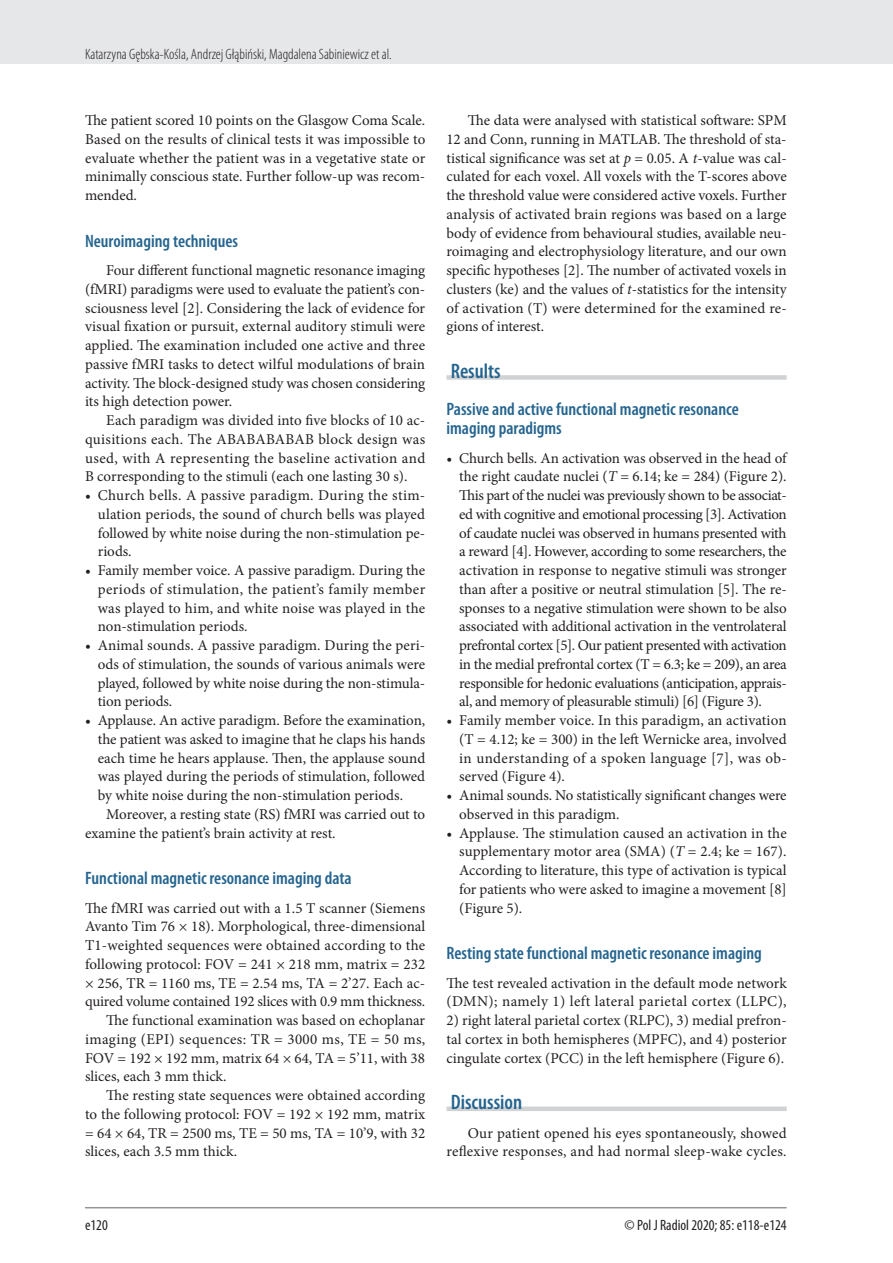
<style>
.page{position:relative;width:893px;height:1263px;background:#fff}
.page>*{position:absolute;margin:0;border:0;box-sizing:border-box;transform-origin:0 0}
.t1{font:600 condensed 21px "Myriad Pro";color:#24648f}
.t2{font:600 condensed 18px/18.8px "Myriad Pro";color:#24648f}
.t3{font:15px/18.8px "Minion Pro";color:#231f20;text-align:justify}
.t4{font:300 condensed 15px "Myriad Pro";color:#231f20}
.t5{font:15px "Minion Pro";letter-spacing:.025em;color:#231f20}
.t6{font:condensed 15px "Myriad Pro";color:#231f20}
.s1{font-style:italic}
</style>
<div class="page">
<div style="left:0;top:0;width:893px;height:64px;background:#e6e7e9"></div>
<hr style="left:85px;top:1207px;width:702px;height:1px;background:#939598">
<div style="left:446px;top:375px;width:341px;height:5px;background:#d1d2d4"></div>
<div style="left:446px;top:1106px;width:341px;height:5px;background:#d1d2d4"></div>
<p class="t4" style="left:85px;top:45px;width:308px">Katarzyna Gębska-Kośla, Andrzej Głąbiński, Magdalena Sabiniewicz et al.</p>
<p class="t3" style="left:85px;top:111px;width:342px">The patient scored 10 points on the Glasgow Coma Scale.<br>Based on the results of clinical tests it was impossible to evaluate whether the patient was in a vegetative state or minimally conscious state. Further follow-up was recom&shy;mended.</p>
<p class="t2" style="left:85px;top:231px;width:154px">Neuroimaging techniques</p>
<p class="t3" style="left:85px;top:261px;width:342px;text-indent:21px">Four different functional magnetic resonance imaging (fMRI) paradigms were used to evaluate the patient’s con&shy;sciousness level [2]. Considering the lack of evidence for visual fixation or pursuit, external auditory stimuli were applied. The examination included one active and three passive fMRI tasks to detect wilful modulations of brain activity. The block-designed study was chosen considering its high detection power.</p>
<p class="t3" style="left:85px;top:411px;width:342px;text-indent:21px">Each paradigm was divided into five blocks of 10 ac&shy;quisitions each. The ABABABABAB block design was used, with A representing the baseline activation and B corresponding to the stimuli (each one lasting 30 s).</p>
<p class="t3" style="left:98px;top:486px;width:329px;text-indent:-13px">• Church bells. A passive paradigm. During the stim&shy;ulation periods, the sound of church bells was played followed by white noise during the non-stimulation pe&shy;riods.</p>
<p class="t3" style="left:98px;top:561px;width:329px;text-indent:-13px">• Family member voice. A passive paradigm. During the periods of stimulation, the patient’s family member was played to him, and white noise was played in the non-stimulation periods.</p>
<p class="t3" style="left:98px;top:636px;width:329px;text-indent:-13px">• Animal sounds. A passive paradigm. During the peri&shy;ods of stimulation, the sounds of various animals were played, followed by white noise during the non-stimula&shy;tion periods.</p>
<p class="t3" style="left:85px;top:711px;width:342px">• Applause. An active paradigm. Before the examination,</p>
<p class="t3" style="left:98px;top:730px;width:329px">the patient was asked to imagine that he claps his hands</p>
<p class="t3" style="left:98px;top:748px;width:329px">each time he hears applause. Then, the applause sound</p>
<p class="t3" style="left:98px;top:767px;width:329px">was played during the periods of stimulation, followed</p>
<p class="t3" style="left:98px;top:786px;width:307px">by white noise during the non-stimulation periods.</p>
<p class="t3" style="left:106px;top:805px;width:320px">Moreover, a resting state (RS) fMRI was carried out to</p>
<p class="t3" style="left:85px;top:823px;width:252px">examine the patient’s brain activity at rest.</p>
<p class="t2" style="left:85px;top:868px;width:268px">Functional magnetic resonance imaging data</p>
<p class="t3" style="left:85px;top:898px;width:342px">The fMRI was carried out with a 1.5 T scanner (Siemens</p>
<p class="t3" style="left:85px;top:917px;width:342px">Avanto Tim 76 × 18). Morphological, three-dimensional</p>
<p class="t3" style="left:85px;top:936px;width:342px">T1-weighted sequences were obtained according to the</p>
<p class="t3" style="left:85px;top:955px;width:342px">following protocol: FOV = 241 × 218 mm, matrix = 232</p>
<p class="t3" style="left:85px;top:973px;width:342px">× 256, TR = 1160 ms, TE = 2.54 ms, TA = 2’27. Each ac-</p>
<p class="t3" style="left:85px;top:992px;width:342px">quired volume contained 192 slices with 0.9 mm thickness.</p>
<p class="t3" style="left:106px;top:1011px;width:320px">The functional examination was based on echoplanar</p>
<p class="t5" style="left:85px;top:1029px;width:342px">imaging (EPI) sequences: TR = 3000 ms, TE = 50 ms,</p>
<p class="t3" style="left:85px;top:1048px;width:341px">FOV = 192 × 192 mm, matrix 64 × 64, TA = 5’11, with 38</p>
<p class="t3" style="left:85px;top:1067px;width:143px">slices, each 3 mm thick.</p>
<p class="t3" style="left:106px;top:1086px;width:320px">The resting state sequences were obtained according</p>
<p class="t3" style="left:85px;top:1105px;width:342px">to the following protocol: FOV = 192 × 192 mm, matrix</p>
<p class="t3" style="left:85px;top:1123px;width:342px">= 64 × 64, TR = 2500 ms, TE = 50 ms, TA = 10’9, with 32</p>
<p class="t3" style="left:85px;top:1142px;width:154px">slices, each 3.5 mm thick.</p>
<p class="t3" style="left:446px;top:111px;width:342px;text-indent:21px">The data were analysed with statistical software: SPM 12 and Conn, running in MATLAB. The threshold of sta&shy;tistical significance was set at <span class="s1">p</span> = 0.05. A <span class="s1">t</span>-value was cal&shy;culated for each voxel. All voxels with the T-scores above the threshold value were considered active voxels. Further analysis of activated brain regions was based on a large body of evidence from behavioural studies, available neu&shy;roimaging and electrophysiology literature, and our own specific hypotheses [2]. The number of activated voxels in clusters (ke) and the values of <span class="s1">t</span>-statistics for the intensity of activation (T) were determined for the examined re&shy;gions of interest.</p>
<h1 class="t1" style="left:451px;top:358px;width:51px">Results</h1>
<p class="t2" style="left:446px;top:400px;width:294px">Passive and active functional magnetic resonance imaging paradigms</p>
<p class="t3" style="left:459px;top:448px;width:329px;text-indent:-13px">• Church bells. An activation was observed in the head of the right caudate nuclei (<span class="s1">T</span> = 6.14; ke = 284) (Figure 2).<br>This part of the nuclei was previously shown to be associat&shy;ed with cognitive and emotional processing [3]. Activation of caudate nuclei was observed in humans presented with a reward [4]. However, according to some researchers, the activation in response to negative stimuli was stronger than after a positive or neutral stimulation [5]. The re&shy;sponses to a negative stimulation were shown to be also associated with additional activation in the ventrolateral prefrontal cortex [5]. Our patient presented with activation in the medial prefrontal cortex (T = 6.3; ke = 209), an area responsible for hedonic evaluations (anticipation, apprais&shy;al, and memory of pleasurable stimuli) [6] (Figure 3).</p>
<p class="t3" style="left:459px;top:711px;width:329px;text-indent:-13px">• Family member voice. In this paradigm, an activation (T = 4.12; ke = 300) in the left Wernicke area, involved in understanding of a spoken language [7], was ob&shy;served (Figure 4).</p>
<p class="t3" style="left:459px;top:786px;width:329px;text-indent:-13px">• Animal sounds. No statistically significant changes were observed in this paradigm.</p>
<p class="t3" style="left:459px;top:823px;width:329px;text-indent:-13px">• Applause. The stimulation caused an activation in the supplementary motor area (SMA) (<span class="s1">T</span> = 2.4; ke = 167).<br>According to literature, this type of activation is typical for patients who were asked to imagine a movement [8] (Figure 5).</p>
<p class="t2" style="left:446px;top:943px;width:317px">Resting state functional magnetic resonance imaging</p>
<p class="t3" style="left:446px;top:973px;width:342px">The test revealed activation in the default mode network (DMN); namely 1) left lateral parietal cortex (LLPC),</p>
<p class="t3" style="left:446px;top:1011px;width:342px">2) right lateral parietal cortex (RLPC), 3) medial prefron&shy;tal cortex in both hemispheres (MPFC), and 4) posterior cingulate cortex (PCC) in the left hemisphere (Figure 6).</p>
<h1 class="t1" style="left:451px;top:1089px;width:73px">Discussion</h1>
<p class="t3" style="left:446px;top:1123px;width:342px;text-align:right">Our patient opened his eyes spontaneously, showed reflexive responses, and had normal sleep-wake cycles.</p>
<p class="t6" style="left:85px;top:1216px;width:24px">e120</p>
<p class="t6" style="left:625px;top:1216px;width:164px">© Pol J Radiol 2020; 85: e118-e124</p>
</div>
